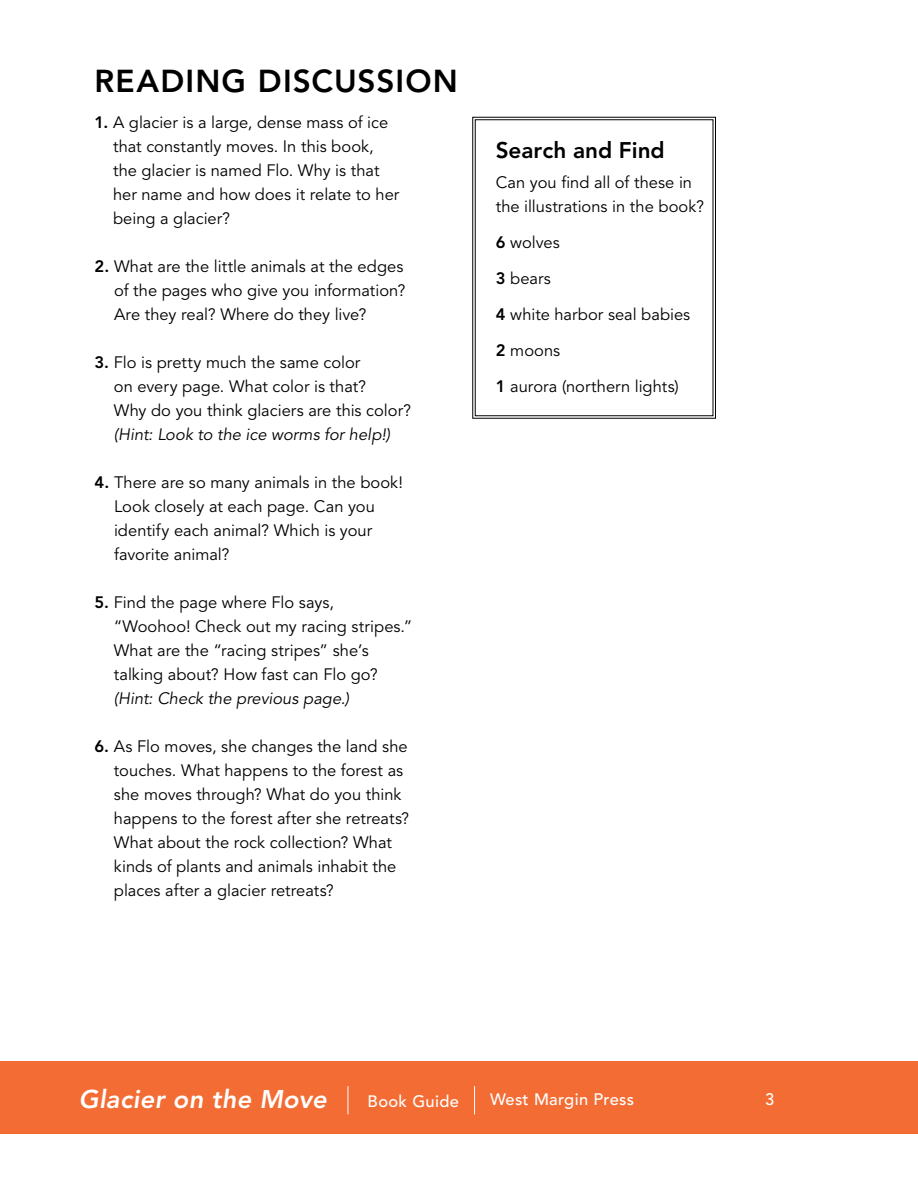
<style>
.page{position:relative;width:918px;height:1188px;background:#fff}
.page>*{position:absolute;margin:0;border:0;box-sizing:border-box;transform-origin:0 0}
.t1{font:800 31.5px "Avenir";letter-spacing:.035em;color:#000}
.t2{font:italic 800 25.5px "Avenir";letter-spacing:.015em;color:#fff}
.t3{font:800 22.5px "Avenir";color:#000}
.t4{font:16.5px/24px "Avenir";color:#000}
.t5{font:italic 16.5px "Avenir";color:#000}
.t6{font:500 16.5px "Avenir";letter-spacing:.02em;color:#fff}
.s1{font-weight:800}
</style>
<div class="page">
<div style="left:0;top:1062px;width:918px;height:72px;background:#f36c33"></div>
<svg style="left:348px;top:1086px;width:1px;height:28px"></svg>
<svg style="left:474px;top:1086px;width:1px;height:28px"></svg>
<svg style="left:472px;top:117px;width:244px;height:302px"></svg>
<h1 class="t1" style="left:94px;top:62px;width:365px">READING DISCUSSION</h1>
<p class="t4" style="left:113px;top:110px;width:288px;text-indent:-19px"><span class="s1">1.</span> A glacier is a large, dense mass of ice that constantly moves. In this book, the glacier is named Flo. Why is that her name and how does it relate to her being a glacier?</p>
<p class="t4" style="left:114px;top:254px;width:293px;text-align:justify;text-indent:-20px"><span class="s1">2.</span> What are the little animals at the edges of the pages who give you information?<br>Are they real? Where do they live?</p>
<p class="t4" style="left:114px;top:350px;width:299px;text-indent:-19px"><span class="s1">3.</span> Flo is pretty much the same color<br>on every page. What color is that?<br>Why do you think glaciers are this color?</p>
<p class="t5" style="left:114px;top:424px;width:278px">(Hint: Look to the ice worms for help!)</p>
<p class="t4" style="left:114px;top:470px;width:290px;text-indent:-20px"><span class="s1">4.</span> There are so many animals in the book!<br>Look closely at each page. Can you identify each animal? Which is your favorite animal?</p>
<p class="t4" style="left:114px;top:590px;width:300px;text-indent:-19px"><span class="s1">5.</span> Find the page where Flo says, “Woohoo! Check out my racing stripes.” What are the “racing stripes” she’s talking about? How fast can Flo go?</p>
<p class="t5" style="left:114px;top:688px;width:237px">(Hint: Check the previous page.)</p>
<p class="t4" style="left:114px;top:734px;width:297px;text-indent:-19px"><span class="s1">6.</span> As Flo moves, she changes the land she touches. What happens to the forest as she moves through? What do you think happens to the forest after she retreats?<br>What about the rock collection? What kinds of plants and animals inhabit the places after a glacier retreats?</p>
<h3 class="t3" style="left:496px;top:136px;width:171px">Search and Find</h3>
<p class="t4" style="left:496px;top:170px;width:210px">Can you find all of these in the illustrations in the book?</p>
<p class="t4" style="left:496px;top:224px;width:196px;line-height:36px"><span class="s1">6</span> wolves<br><span class="s1">3</span> bears<br><span class="s1">4</span> white harbor seal babies<br><span class="s1">2</span> moons<br><span class="s1">1</span> aurora (northern lights)</p>
<h2 class="t2" style="left:79px;top:1084px;width:250px">Glacier on the Move</h2>
<p class="t6" style="left:368px;top:1092px;width:93px">Book Guide</p>
<p class="t6" style="left:490px;top:1090px;width:146px">West Margin Press</p>
<p class="t6" style="left:765px;top:1090px;width:11px">3</p>
</div>
